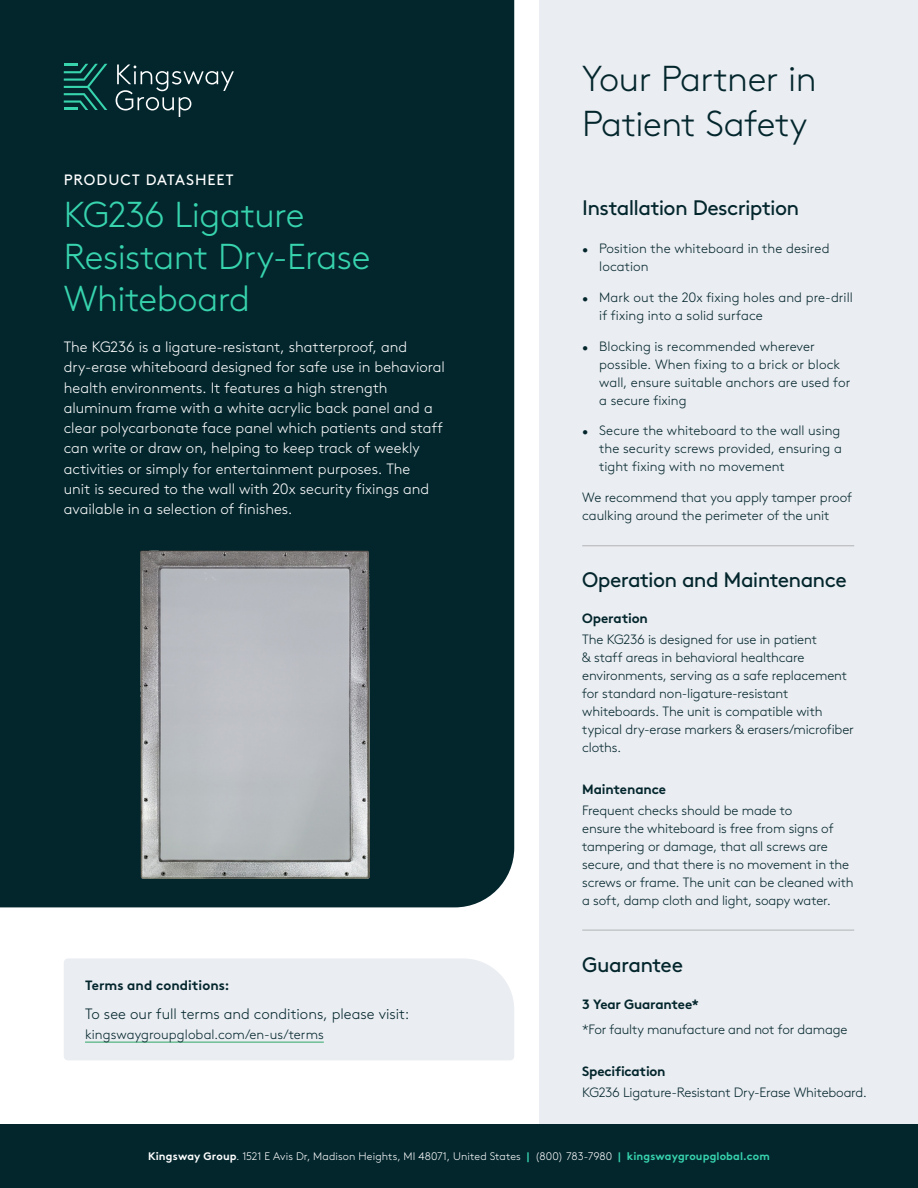
<style>
.page{position:relative;width:918px;height:1188px;background:#fff}
.page>*{position:absolute;margin:0;border:0;box-sizing:border-box;transform-origin:0 0}
.t1{font:300 36px/42px "Brown Pro";letter-spacing:-.02em;color:#37d4ae}
.t2{font:300 36px/45px "Brown Pro";letter-spacing:-.015em;color:#03262d}
.t3{font:21px "Brown Pro";letter-spacing:-.03em;color:#03262d}
.t4{font:300 15px/20.2px "Brown Pro";color:#fff}
.t5{font:300 15px "Brown Pro";color:#03262d}
.t6{font:15px "Brown Pro";letter-spacing:.065em;color:#fff}
.t7{font:300 13.5px/18px "Brown Pro";letter-spacing:-.01em;color:#03262d}
.t8{font:700 13.5px "Brown Pro";letter-spacing:-.01em;color:#03262d}
.t9{font:300 10.95px "Brown Pro";letter-spacing:.005em;color:#fff}
.s1{font-size:12px}
.s2{font-weight:700}
.s3{font-weight:700;color:#37d4ae}
</style>
<div class="page">
<div style="left:0;top:0;width:514px;height:907px;background:#03262d"></div>
<div style="left:540px;top:0;width:378px;height:1188px;background:#eaedf1"></div>
<div style="left:0;top:1124px;width:918px;height:64px;background:#03262d"></div>
<div style="left:64px;top:958px;width:450px;height:102px;background:#eaedf1"></div>
<hr style="left:85px;top:1041px;width:239px;height:2px;background:#6dbe95">
<svg style="left:116px;top:65px;width:118px;height:52px;background:#234248"></svg>
<svg style="left:64px;top:64px;width:43px;height:46px;background:#10544f"></svg>
<hr style="left:582px;top:546px;width:272px;height:1px;background:#282827">
<hr style="left:582px;top:930px;width:272px;height:1px;background:#282827">
<img style="left:140px;top:551px;width:230px;height:327px">
<p class="t6" style="left:64px;top:169px;width:171px">PRODUCT DATASHEET</p>
<h1 class="t1" style="left:64px;top:191px;width:308px">KG236 Ligature<br>Resistant Dry-Erase<br>Whiteboard</h1>
<p class="t4" style="left:64px;top:336px;width:383px">The KG236 is a ligature-resistant, shatterproof, and dry-erase whiteboard designed for safe use in behavioral health environments. It features a high strength aluminum frame with a white acrylic back panel and a clear polycarbonate face panel which patients and staff can write or draw on, helping to keep track of weekly activities or simply for entertainment purposes. The<br>unit is secured to the wall with 20x security fixings and available in a selection of finishes.</p>
<p class="t8" style="left:85px;top:974px;width:146px">Terms and conditions:</p>
<p class="t5" style="left:85px;top:1003px;width:326px">To see our full terms and conditions, please visit:</p>
<p class="t7" style="left:85px;top:1025px;width:240px">kingswaygroupglobal.com/en-us/terms</p>
<h1 class="t2" style="left:582px;top:53px;width:236px">Your Partner in<br>Patient Safety</h1>
<h2 class="t3" style="left:582px;top:192px;width:219px">Installation Description</h2>
<p class="t7" style="left:599px;top:239px;width:232px;text-indent:-17px"><span class="s1">•</span> Position the whiteboard in the desired location</p>
<p class="t7" style="left:599px;top:287px;width:255px;text-indent:-17px"><span class="s1">•</span> Mark out the 20x fixing holes and pre-drill if fixing into a solid surface</p>
<p class="t7" style="left:599px;top:336px;width:253px;text-indent:-17px"><span class="s1">•</span> Blocking is recommended wherever possible. When fixing to a brick or block wall, ensure suitable anchors are used for a secure fixing</p>
<p class="t7" style="left:599px;top:421px;width:244px;text-align:justify;text-indent:-17px"><span class="s1">•</span> Secure the whiteboard to the wall using the security screws provided, ensuring a tight fixing with no movement</p>
<p class="t7" style="left:582px;top:487px;width:271px">We recommend that you apply tamper proof caulking around the perimeter of the unit</p>
<h2 class="t3" style="left:582px;top:564px;width:266px">Operation and Maintenance</h2>
<p class="t8" style="left:582px;top:607px;width:67px">Operation</p>
<p class="t7" style="left:582px;top:629px;width:273px">The KG236 is designed for use in patient<br>&amp; staff areas in behavioral healthcare environments, serving as a safe replacement for standard non-ligature-resistant whiteboards. The unit is compatible with typical dry-erase markers &amp; erasers/microfiber cloths.</p>
<p class="t8" style="left:582px;top:778px;width:85px">Maintenance</p>
<p class="t7" style="left:582px;top:800px;width:273px">Frequent checks should be made to<br>ensure the whiteboard is free from signs of tampering or damage, that all screws are secure, and that there is no movement in the screws or frame. The unit can be cleaned with a soft, damp cloth and light, soapy water.</p>
<h2 class="t3" style="left:582px;top:948px;width:102px">Guarantee</h2>
<p class="t8" style="left:582px;top:994px;width:118px">3 Year Guarantee*</p>
<p class="t7" style="left:582px;top:1020px;width:267px">*For faulty manufacture and not for damage</p>
<p class="t8" style="left:582px;top:1061px;width:85px">Specification</p>
<p class="t7" style="left:582px;top:1083px;width:286px">KG236 Ligature-Resistant Dry-Erase Whiteboard.</p>
<p class="t9" style="left:148px;top:1148px;width:623px"><span class="s2">Kingsway Group</span>. 1521 E Avis Dr, Madison Heights, MI 48071, United States <span class="s3">|</span> (800) 783-7980 <span class="s3">| kingswaygroupglobal.com</span></p>
</div>
